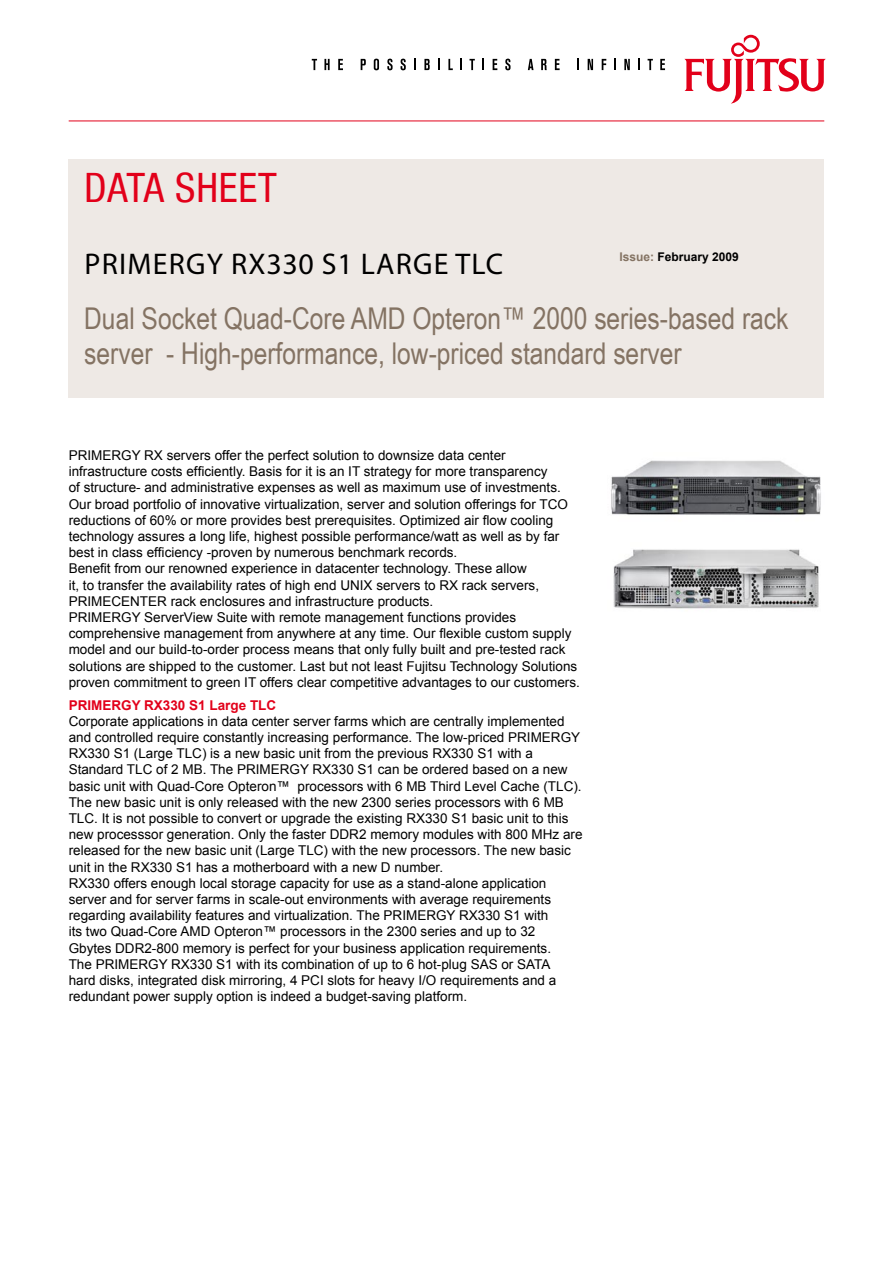
<style>
.page{position:relative;width:893px;height:1263px;background:#fff}
.page>*{position:absolute;margin:0;border:0;box-sizing:border-box;transform-origin:0 0}
.t1{font:condensed 40.5px "Helvetica Neue LT Com";letter-spacing:.02em;color:#e2001a}
.t2{font:30px/34.5px "Arial Narrow";color:#847363}
.t3{font:30px "Myriad Pro";letter-spacing:.04em;color:#000}
.t4{font:13.5px/16.2px "Arial";color:#000}
.t5{font:700 13.5px "Arial";color:#e2001a}
.t6{font:700 12px "Arial";color:#000}
.s1{color:#847363}
</style>
<div class="page">
<img style="left:611px;top:460px;width:210px;height:55px">
<img style="left:613px;top:549px;width:206px;height:60px">
<div style="left:69px;top:159px;width:755px;height:239px;background:#eee9e5"></div>
<svg style="left:684px;top:35px;width:142px;height:69px"></svg>
<svg style="left:312px;top:59px;width:5px;height:11px"></svg>
<svg style="left:324px;top:59px;width:6px;height:11px"></svg>
<svg style="left:338px;top:59px;width:5px;height:11px"></svg>
<svg style="left:361px;top:59px;width:5px;height:11px"></svg>
<svg style="left:374px;top:59px;width:5px;height:11px"></svg>
<svg style="left:387px;top:59px;width:6px;height:11px"></svg>
<svg style="left:401px;top:59px;width:5px;height:11px"></svg>
<svg style="left:414px;top:59px;width:2px;height:11px"></svg>
<svg style="left:424px;top:59px;width:6px;height:11px"></svg>
<svg style="left:438px;top:59px;width:2px;height:11px"></svg>
<svg style="left:448px;top:59px;width:5px;height:11px"></svg>
<svg style="left:460px;top:59px;width:2px;height:11px"></svg>
<svg style="left:469px;top:59px;width:6px;height:11px"></svg>
<svg style="left:482px;top:59px;width:2px;height:11px"></svg>
<svg style="left:493px;top:59px;width:4px;height:11px"></svg>
<svg style="left:505px;top:59px;width:5px;height:11px"></svg>
<svg style="left:528px;top:59px;width:5px;height:11px"></svg>
<svg style="left:541px;top:59px;width:6px;height:11px"></svg>
<svg style="left:555px;top:59px;width:5px;height:11px"></svg>
<svg style="left:577px;top:59px;width:2px;height:11px"></svg>
<svg style="left:588px;top:59px;width:5px;height:11px"></svg>
<svg style="left:602px;top:59px;width:4px;height:11px"></svg>
<svg style="left:614px;top:59px;width:2px;height:11px"></svg>
<svg style="left:624px;top:59px;width:6px;height:11px"></svg>
<svg style="left:638px;top:59px;width:2px;height:11px"></svg>
<svg style="left:648px;top:59px;width:5px;height:11px"></svg>
<svg style="left:660px;top:59px;width:5px;height:11px"></svg>
<hr style="left:69px;top:121px;width:755px;height:1px;background:#e2001a">
<h1 class="t1" style="left:84px;top:164px;width:194px">DATA SHEET</h1>
<p class="t6" style="left:619px;top:249px;width:121px"><span class="s1">Issue:</span> February 2009</p>
<h2 class="t3" style="left:85px;top:246px;width:329px">PRIMERGY RX330 S1 LARGE</h2>
<h2 class="t3" style="left:455px;top:246px;width:49px">TLC</h2>
<h2 class="t2" style="left:84px;top:300px;width:706px">Dual Socket Quad-Core AMD Opteron™ 2000 series-based rack server - High-performance, low-priced standard server</h2>
<p class="t4" style="left:69px;top:447px;width:513px">PRIMERGY RX servers offer the perfect solution to downsize data center infrastructure costs efficiently. Basis for it is an IT strategy for more transparency<br>of structure- and administrative expenses as well as maximum use of investments.<br>Our broad portfolio of innovative virtualization, server and solution offerings for TCO reductions of 60% or more provides best prerequisites. Optimized air flow cooling technology assures a long life, highest possible performance/watt as well as by far best in class efficiency -proven by numerous benchmark records.<br>Benefit from our renowned experience in datacenter technology. These allow<br>it, to transfer the availability rates of high end UNIX servers to RX rack servers, PRIMECENTER rack enclosures and infrastructure products.<br>PRIMERGY ServerView Suite with remote management functions provides comprehensive management from anywhere at any time. Our flexible custom supply model and our build-to-order process means that only fully built and pre-tested rack solutions are shipped to the customer. Last but not least Fujitsu Technology Solutions proven commitment to green IT offers clear competitive advantages to our customers.</p>
<p class="t5" style="left:69px;top:696px;width:209px">PRIMERGY RX330 S1 Large TLC</p>
<p class="t4" style="left:69px;top:713px;width:515px">Corporate applications in data center server farms which are centrally implemented and controlled require constantly increasing performance. The low-priced PRIMERGY RX330 S1 (Large TLC) is a new basic unit from the previous RX330 S1 with a Standard TLC of 2 MB. The PRIMERGY RX330 S1 can be ordered based on a new basic unit with Quad-Core Opteron™ processors with 6 MB Third Level Cache (TLC).<br>The new basic unit is only released with the new 2300 series processors with 6 MB TLC. It is not possible to convert or upgrade the existing RX330 S1 basic unit to this new processsor generation. Only the faster DDR2 memory modules with 800 MHz are released for the new basic unit (Large TLC) with the new processors. The new basic unit in the RX330 S1 has a motherboard with a new D number.<br>RX330 offers enough local storage capacity for use as a stand-alone application server and for server farms in scale-out environments with average requirements regarding availability features and virtualization. The PRIMERGY RX330 S1 with<br>its two Quad-Core AMD Opteron™ processors in the 2300 series and up to 32<br>Gbytes DDR2-800 memory is perfect for your business application requirements.<br>The PRIMERGY RX330 S1 with its combination of up to 6 hot-plug SAS or SATA<br>hard disks, integrated disk mirroring, 4 PCI slots for heavy I/O requirements and a redundant power supply option is indeed a budget-saving platform.</p>
</div>
